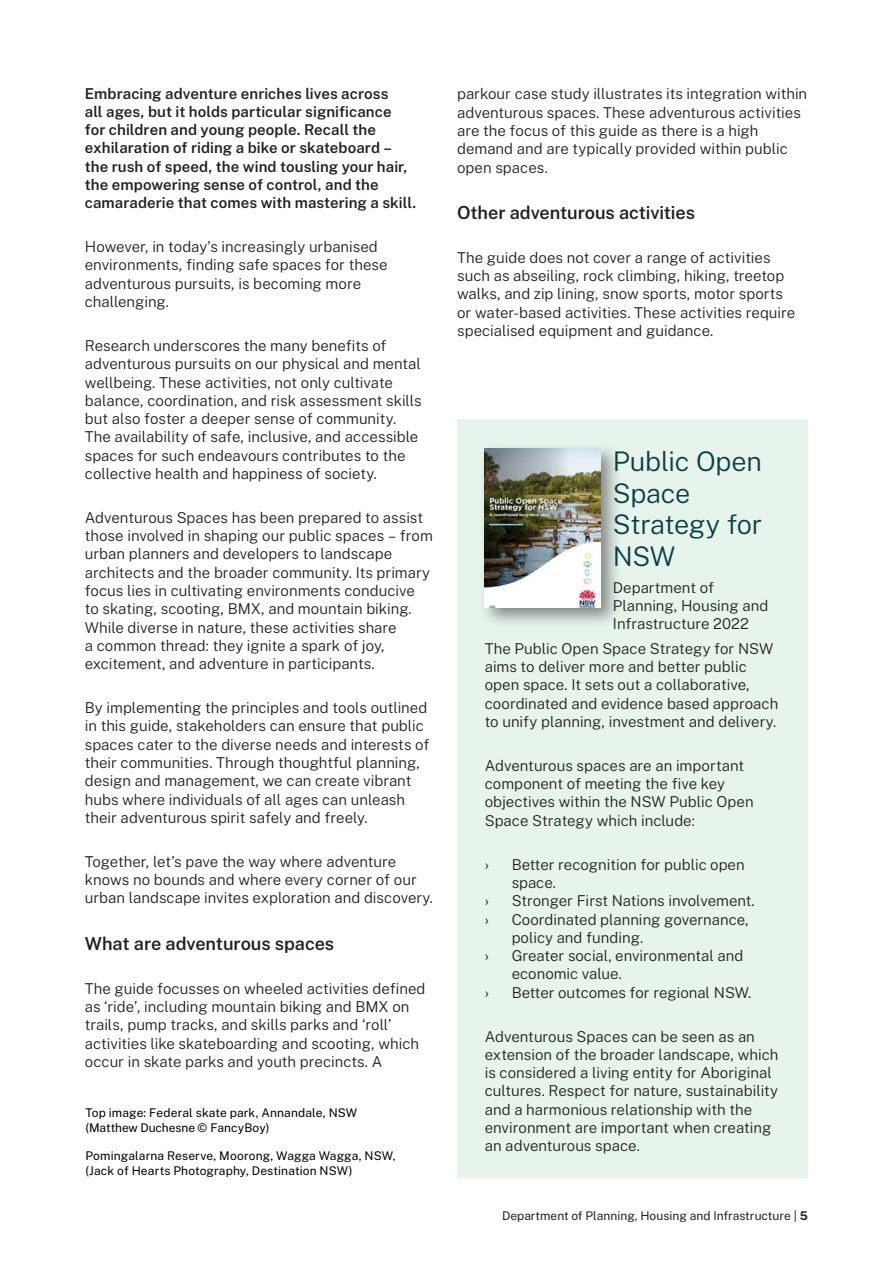
<style>
.page{position:relative;width:893px;height:1263px;background:#fff}
.page>*{position:absolute;margin:0;border:0;box-sizing:border-box;transform-origin:0 0}
.t1{font:300 27px/31.5px "Public Sans";letter-spacing:-.01em;color:#0b3f47}
.t2{font:600 18px "Public Sans";letter-spacing:-.005em;color:#231f20}
.Body{font:300 15px/18.3px "Public Sans";color:#231f20}
.Body-2{font:600 15px/18.3px "Public Sans";letter-spacing:.005em;color:#231f20}
.t3{font:15px "Public Sans";color:#231f20}
.Captions{font:12px "Public Sans";letter-spacing:.01em;color:#000}
.t4{font:12px "Public Sans";color:#231f20}
.s1{font-weight:700}
</style>
<div class="page">
<div style="left:457px;top:419px;width:351px;height:758px;background:#e6f4ec"></div>
<div style="left:479px;top:442px;width:143px;height:187px;background:#231f20;opacity:.5"></div>
<img style="left:485px;top:448px;width:116px;height:160px">
<p class="Body-2" style="left:85px;top:84px;width:333px">Embracing adventure enriches lives across<br>all ages, but it holds particular significance<br>for children and young people. Recall the exhilaration of riding a bike or skateboard – the rush of speed, the wind tousling your hair, the empowering sense of control, and the camaraderie that comes with mastering a skill.</p>
<p class="Body" style="left:85px;top:237px;width:304px">However, in today’s increasingly urbanised environments, finding safe spaces for these adventurous pursuits, is becoming more challenging.</p>
<p class="Body" style="left:85px;top:336px;width:338px">Research underscores the many benefits of adventurous pursuits on our physical and mental wellbeing. These activities, not only cultivate balance, coordination, and risk assessment skills but also foster a deeper sense of community.<br>The availability of safe, inclusive, and accessible spaces for such endeavours contributes to the collective health and happiness of society.</p>
<p class="Body" style="left:85px;top:508px;width:350px">Adventurous Spaces has been prepared to assist those involved in shaping our public spaces – from urban planners and developers to landscape architects and the broader community. Its primary focus lies in cultivating environments conducive<br>to skating, scooting, BMX, and mountain biking.<br>While diverse in nature, these activities share<br>a common thread: they ignite a spark of joy, excitement, and adventure in participants.</p>
<p class="Body" style="left:85px;top:698px;width:346px">By implementing the principles and tools outlined in this guide, stakeholders can ensure that public spaces cater to the diverse needs and interests of their communities. Through thoughtful planning, design and management, we can create vibrant hubs where individuals of all ages can unleash their adventurous spirit safely and freely.</p>
<p class="Body" style="left:85px;top:852px;width:350px">Together, let’s pave the way where adventure knows no bounds and where every corner of our urban landscape invites exploration and discovery.</p>
<h3 class="t2" style="left:85px;top:931px;width:251px">What are adventurous spaces</h3>
<p class="Body" style="left:85px;top:978px;width:342px">The guide focusses on wheeled activities defined as ‘ride’, including mountain biking and BMX on trails, pump tracks, and skills parks and ‘roll’ activities like skateboarding and scooting, which occur in skate parks and youth precincts. A</p>
<p class="Captions" style="left:85px;top:1105px;width:273px">Top image: Federal skate park, Annandale, NSW</p>
<p class="Captions" style="left:85px;top:1120px;width:186px">(Matthew Duchesne © FancyBoy)</p>
<p class="Captions" style="left:85px;top:1148px;width:312px">Pomingalarna Reserve, Moorong, Wagga Wagga, NSW,</p>
<p class="Captions" style="left:85px;top:1163px;width:268px">(Jack of Hearts Photography, Destination NSW)</p>
<p class="Body" style="left:457px;top:84px;width:352px">parkour case study illustrates its integration within adventurous spaces. These adventurous activities are the focus of this guide as there is a high demand and are typically provided within public open spaces.</p>
<h3 class="t2" style="left:457px;top:201px;width:239px">Other adventurous activities</h3>
<p class="Body" style="left:457px;top:248px;width:340px">The guide does not cover a range of activities such as abseiling, rock climbing, hiking, treetop walks, and zip lining, snow sports, motor sports or water-based activities. These activities require specialised equipment and guidance.</p>
<h3 class="t1" style="left:613px;top:445px;width:151px">Public Open<br>Space<br>Strategy for<br>NSW</h3>
<p class="Body" style="left:613px;top:578px;width:157px">Department of<br>Planning, Housing and<br>Infrastructure 2022</p>
<p class="Body" style="left:485px;top:639px;width:295px">The Public Open Space Strategy for NSW aims to deliver more and better public open space. It sets out a collaborative, coordinated and evidence based approach to unify planning, investment and delivery.</p>
<p class="Body" style="left:485px;top:756px;width:270px">Adventurous spaces are an important component of meeting the five key objectives within the NSW Public Open Space Strategy which include:</p>
<p class="t3" style="left:485px;top:854px;width:6px">›</p>
<p class="Body" style="left:512px;top:854px;width:234px">Better recognition for public open space.</p>
<p class="t3" style="left:485px;top:891px;width:6px">›</p>
<p class="Body" style="left:512px;top:891px;width:244px">Stronger First Nations involvement.</p>
<p class="t3" style="left:485px;top:909px;width:6px">›</p>
<p class="Body" style="left:512px;top:909px;width:238px">Coordinated planning governance, policy and funding.</p>
<p class="t3" style="left:485px;top:946px;width:6px">›</p>
<p class="Body" style="left:512px;top:946px;width:233px">Greater social, environmental and economic value.</p>
<p class="t3" style="left:485px;top:982px;width:6px">›</p>
<p class="Body" style="left:512px;top:983px;width:241px">Better outcomes for regional NSW.</p>
<p class="Body" style="left:485px;top:1026px;width:295px">Adventurous Spaces can be seen as an extension of the broader landscape, which is considered a living entity for Aboriginal cultures. Respect for nature, sustainability and a harmonious relationship with the environment are important when creating an adventurous space.</p>
<p class="t4" style="left:502px;top:1208px;width:307px">Department of Planning, Housing and Infrastructure | <span class="s1">5</span></p>
</div>
